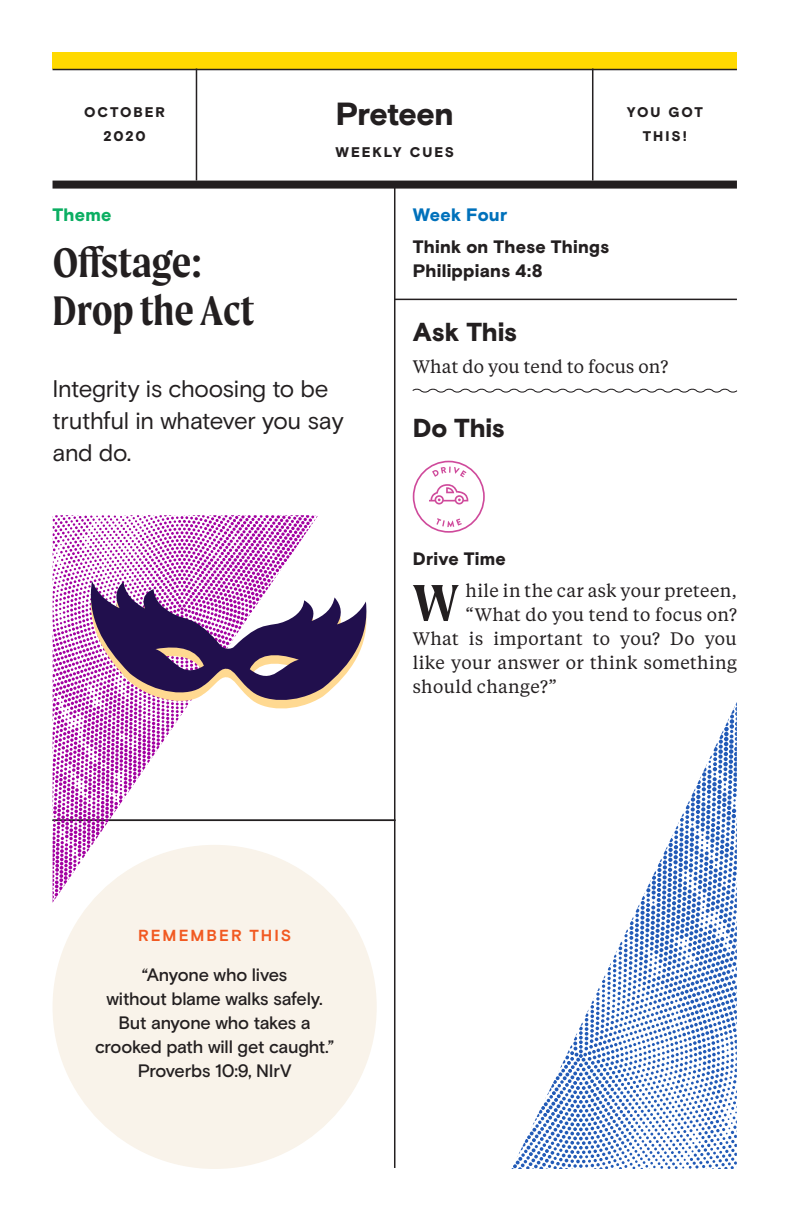
<style>
.page{position:relative;width:810px;height:1223px;background:#fff}
.page>*{position:absolute;margin:0;border:0;box-sizing:border-box;transform-origin:0 0}
.t1{font:600 55px "Moret";color:#231f20}
.t2{font:600 44px/48px "Moret";color:#231f20}
.t3{font:900 32px "Basis Grotesque";letter-spacing:-.025em;color:#231f20}
.t4{font:900 26px "Basis Grotesque";letter-spacing:-.005em;color:#231f20}
.t5{font:24px/32px "Basis Grotesque";letter-spacing:-.01em;color:#231f20}
.t6{font:18px "Tiempos Text";letter-spacing:.02em;color:#231f20}
.t7{font:500 18px/24px "Basis Grotesque";letter-spacing:-.015em;color:#231f20;text-align:center}
.t8{font:900 18px/24px "Basis Grotesque";letter-spacing:.015em;color:#231f20}
.t9{font:900 18px "Basis Grotesque";letter-spacing:.01em;color:#0071bb}
.t10{font:900 18px "Basis Grotesque";letter-spacing:.015em;color:#0bae62}
.t11{font:700 16px "Basis Grotesque";letter-spacing:.13em;color:#f15921}
.t12{font:900 14px/24px "Basis Grotesque";letter-spacing:.135em;color:#231f20;text-align:center}
</style>
<div class="page">
<div style="left:52px;top:52px;width:684px;height:16px;background:#ffd900"></div>
<hr style="left:196px;top:68px;width:1px;height:112px;background:#231f20">
<hr style="left:592px;top:68px;width:1px;height:112px;background:#231f20">
<hr style="left:52px;top:69px;width:684px;height:1px;background:#231f20">
<div style="left:52px;top:180px;width:684px;height:8px;background:#231f20"></div>
<hr style="left:394px;top:187px;width:1px;height:980px;background:#231f20">
<hr style="left:52px;top:819px;width:343px;height:2px;background:#231f20">
<hr style="left:394px;top:298px;width:342px;height:2px;background:#231f20">
<svg style="left:412px;top:388px;width:326px;height:5px"></svg>
<svg style="left:412px;top:460px;width:72px;height:72px"></svg>
<div style="left:52px;top:844px;width:324px;height:324px;background:#f9f3ea;border-radius:50%"></div>
<svg style="left:53px;top:515px;width:265px;height:387px"></svg>
<svg style="left:513px;top:704px;width:223px;height:464px"></svg>
<svg style="left:86px;top:581px;width:281px;height:132px"></svg>
<h3 class="t3" style="left:336px;top:94px;width:119px">Preteen</h3>
<p class="t12" style="left:335px;top:140px;width:120px">WEEKLY CUES</p>
<p class="t12" style="left:84px;top:100px;width:83px">OCTOBER<br>2020</p>
<p class="t12" style="left:626px;top:100px;width:77px">YOU GOT<br>THIS!</p>
<p class="t10" style="left:52px;top:204px;width:60px">Theme</p>
<h2 class="t2" style="left:52px;top:237px;width:203px">Offstage:<br>Drop the Act</h2>
<h3 class="t5" style="left:52px;top:373px;width:293px">Integrity is choosing to be truthful in whatever you say and do.</h3>
<p class="t9" style="left:412px;top:204px;width:96px">Week Four</p>
<p class="t8" style="left:412px;top:235px;width:198px">Think on These Things<br>Philippians 4:8</p>
<h3 class="t4" style="left:412px;top:316px;width:106px">Ask This</h3>
<p class="t6" style="left:412px;top:354px;width:257px">What do you tend to focus on?</p>
<h3 class="t4" style="left:412px;top:412px;width:94px">Do This</h3>
<p class="t8" style="left:412px;top:547px;width:95px">Drive Time</p>
<h1 class="t1" style="left:412px;top:571px;width:48px">W</h1>
<p class="t6" style="left:465px;top:578px;width:273px">hile in the car ask your preteen,</p>
<p class="t6" style="left:465px;top:602px;width:273px">“What do you tend to focus on?</p>
<p class="t6" style="left:412px;top:626px;width:325px">What is important to you? Do you</p>
<p class="t6" style="left:412px;top:650px;width:326px">like your answer or think something</p>
<p class="t6" style="left:412px;top:674px;width:145px">should change?”</p>
<p class="t11" style="left:138px;top:926px;width:155px">REMEMBER THIS</p>
<p class="t7" style="left:95px;top:963px;width:241px">“Anyone who lives<br>without blame walks safely.<br>But anyone who takes a crooked path will get caught.”<br>Proverbs 10:9, NIrV</p>
</div>
